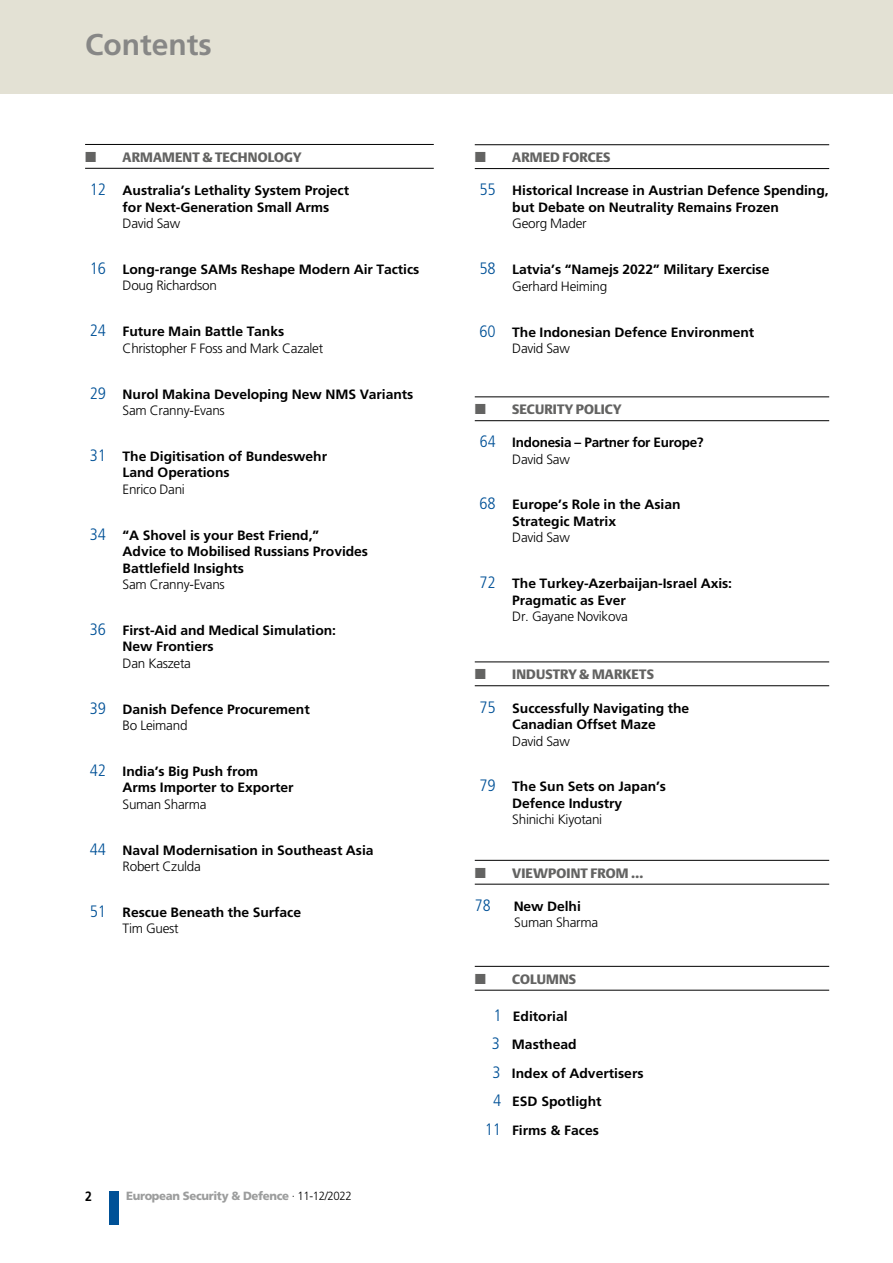
<style>
.page{position:relative;width:893px;height:1263px;background:#fff}
.page>*{position:absolute;margin:0;border:0;box-sizing:border-box;transform-origin:0 0}
.t1{font:700 30px "Frutiger LT Pro";color:#878786}
.t2{font:300 condensed 16.5px "Frutiger";color:#005197}
.t3{font:700 13.5px/16.5px "Frutiger";letter-spacing:-.005em;color:#000}
.t4{font:13.5px "DTL Argo T Black";letter-spacing:.01em;color:#636362}
.t5{font:300 13.5px/16.5px "Frutiger LT Pro";letter-spacing:-.02em;color:#000}
.t6{font:700 13.5px "Frutiger LT Pro";color:#000}
.t7{font:700 13.5px/16.5px "Frutiger LT Pro";letter-spacing:-.02em;color:#000}
.t8{font:700 13.5px "Frutiger";letter-spacing:-.005em;color:#000;scale:.9 1}
.t9{font:900 11.85px "Frutiger LT Pro";letter-spacing:-.03em;color:#9c9d9d;scale:.96 1}
.s1{font-weight:300;font-stretch:condensed;font-size:16.5px;color:#005197}
.s2{font-family:"Frutiger LT Pro";font-weight:300}
.s3{font-family:"Frutiger";font-stretch:condensed;font-size:16.5px;color:#005197}
.s4{font-family:"Frutiger";font-weight:700}
.s5{font-weight:300;color:#000}
.s6{font-family:"Frutiger";font-weight:300;font-stretch:condensed;font-size:16.5px;color:#005197}
.s7{font-weight:300}
.s8{font-weight:700}
</style>
<div class="page">
<div style="left:109px;top:1191px;width:10px;height:33px;background:#005197"></div>
<hr style="left:85px;top:144px;width:349px;height:1px;background:#000">
<hr style="left:85px;top:168px;width:349px;height:1px;background:#000">
<hr style="left:475px;top:144px;width:354px;height:1px;background:#000">
<hr style="left:475px;top:168px;width:354px;height:1px;background:#000">
<hr style="left:475px;top:397px;width:354px;height:1px;background:#000">
<hr style="left:475px;top:420px;width:354px;height:1px;background:#000">
<hr style="left:475px;top:662px;width:354px;height:1px;background:#000">
<hr style="left:475px;top:685px;width:354px;height:1px;background:#000">
<hr style="left:475px;top:860px;width:354px;height:1px;background:#000">
<hr style="left:475px;top:884px;width:354px;height:1px;background:#000">
<hr style="left:475px;top:966px;width:354px;height:1px;background:#000">
<hr style="left:475px;top:990px;width:354px;height:1px;background:#000">
<div style="left:0;top:0;width:893px;height:94px;background:#e3e1d4"></div>
<p class="t1" style="left:85px;top:27px;width:128px">Contents</p>
<p class="t4" style="left:123px;top:149px;width:180px">ARMAMENT &amp; TECHNOLOGY</p>
<p class="t3" style="left:123px;top:182px;width:228px;text-indent:-33px"><span class="s1">12</span> Australia’s Lethality System Project for Next-Generation Small Arms<br><span class="s2">David Saw</span></p>
<p class="t3" style="left:123px;top:261px;width:298px;text-indent:-33px"><span class="s1">16</span> Long-range SAMs Reshape Modern Air Tactics<br><span class="s2">Doug Richardson</span></p>
<p class="t5" style="left:123px;top:323px;width:202px;text-indent:-33px"><span class="s3">24</span> <span class="s4">Future Main Battle Tanks<br></span>Christopher F Foss and Mark Cazalet</p>
<p class="t3" style="left:123px;top:386px;width:292px;text-indent:-33px"><span class="s1">29</span> Nurol Makina Developing New NMS Variants<br><span class="s2">Sam Cranny-Evans</span></p>
<p class="t3" style="left:123px;top:448px;width:206px;text-indent:-33px"><span class="s1">31</span> The Digitisation of Bundeswehr<br>Land Operations<br><span class="s2">Enrico Dani</span></p>
<p class="t3" style="left:123px;top:527px;width:247px;text-indent:-33px"><span class="s1">34</span> “A Shovel is your Best Friend,”<br>Advice to Mobilised Russians Provides<br>Battlefield Insights<br><span class="s2">Sam Cranny-Evans</span></p>
<p class="t3" style="left:123px;top:622px;width:215px;text-indent:-33px"><span class="s1">36</span> First-Aid and Medical Simulation:<br>New Frontiers<br><span class="s2">Dan Kaszeta</span></p>
<p class="t3" style="left:123px;top:701px;width:189px;text-indent:-33px"><span class="s1">39</span> Danish Defence Procurement<br><span class="s2">Bo Leimand</span></p>
<p class="t3" style="left:123px;top:763px;width:172px;text-indent:-33px"><span class="s1">42</span> India’s Big Push from<br>Arms Importer to Exporter<br><span class="s2">Suman Sharma</span></p>
<p class="t3" style="left:123px;top:842px;width:252px;text-indent:-33px"><span class="s1">44</span> Naval Modernisation in Southeast Asia<br><span class="s2">Robert Czulda</span></p>
<p class="t3" style="left:123px;top:904px;width:180px;text-indent:-33px"><span class="s1">51</span> Rescue Beneath the Surface<br><span class="s2">Tim Guest</span></p>
<p class="t8" style="left:85px;top:1189px;width:9px">2</p>
<p class="t9" style="left:126px;top:1189px;width:237px">European Security &amp; Defence <span class="s5">· 11-12/2022</span></p>
<p class="t4" style="left:512px;top:149px;width:100px">ARMED FORCES</p>
<p class="t3" style="left:512px;top:183px;width:318px;text-indent:-33px"><span class="s1">55</span> Historical Increase in Austrian Defence Spending, but Debate on Neutrality Remains Frozen<br><span class="s2">Georg Mader</span></p>
<p class="t3" style="left:512px;top:261px;width:259px;text-indent:-33px"><span class="s1">58</span> Latvia’s “Namejs 2022” Military Exercise<br><span class="s2">Gerhard Heiming</span></p>
<p class="t3" style="left:512px;top:324px;width:244px;text-indent:-33px"><span class="s1">60</span> The Indonesian Defence Environment<br><span class="s2">David Saw</span></p>
<p class="t4" style="left:512px;top:401px;width:111px">SECURITY POLICY</p>
<p class="t7" style="left:512px;top:434px;width:193px;text-indent:-32px"><span class="s6">64</span> Indonesia – Partner for Europe?<br><span class="s7">David Saw</span></p>
<p class="t3" style="left:512px;top:496px;width:170px;text-indent:-33px"><span class="s1">68</span> Europe’s Role in the Asian<br>Strategic Matrix<br><span class="s2">David Saw</span></p>
<p class="t3" style="left:512px;top:575px;width:221px;text-indent:-33px"><span class="s1">72</span> The Turkey-Azerbaijan-Israel Axis:<br>Pragmatic as Ever<br><span class="s2">Dr. Gayane Novikova</span></p>
<p class="t4" style="left:512px;top:666px;width:143px">INDUSTRY &amp; MARKETS</p>
<p class="t3" style="left:512px;top:700px;width:179px;text-indent:-33px"><span class="s1">75</span> Successfully Navigating the<br>Canadian Offset Maze<br><span class="s2">David Saw</span></p>
<p class="t3" style="left:512px;top:778px;width:155px;text-indent:-33px"><span class="s1">79</span> The Sun Sets on Japan’s<br>Defence Industry<br><span class="s2">Shinichi Kiyotani</span></p>
<p class="t4" style="left:512px;top:865px;width:133px">VIEWPOINT FROM …</p>
<p class="t2" style="left:475px;top:895px;width:17px">78</p>
<p class="t5" style="left:514px;top:898px;width:86px"><span class="s8">New Delhi<br></span>Suman Sharma</p>
<p class="t4" style="left:512px;top:971px;width:65px">COLUMNS</p>
<p class="t6" style="left:494px;top:1008px;width:76px"><span class="s6">1</span> Editorial</p>
<p class="t6" style="left:492px;top:1036px;width:87px"><span class="s6">3</span> Masthead</p>
<p class="t6" style="left:493px;top:1065px;width:152px"><span class="s6">3</span> Index of Advertisers</p>
<p class="t6" style="left:493px;top:1093px;width:110px"><span class="s6">4</span> ESD Spotlight</p>
<p class="t6" style="left:485px;top:1122px;width:116px"><span class="s6">11</span> Firms &amp; Faces</p>
</div>
